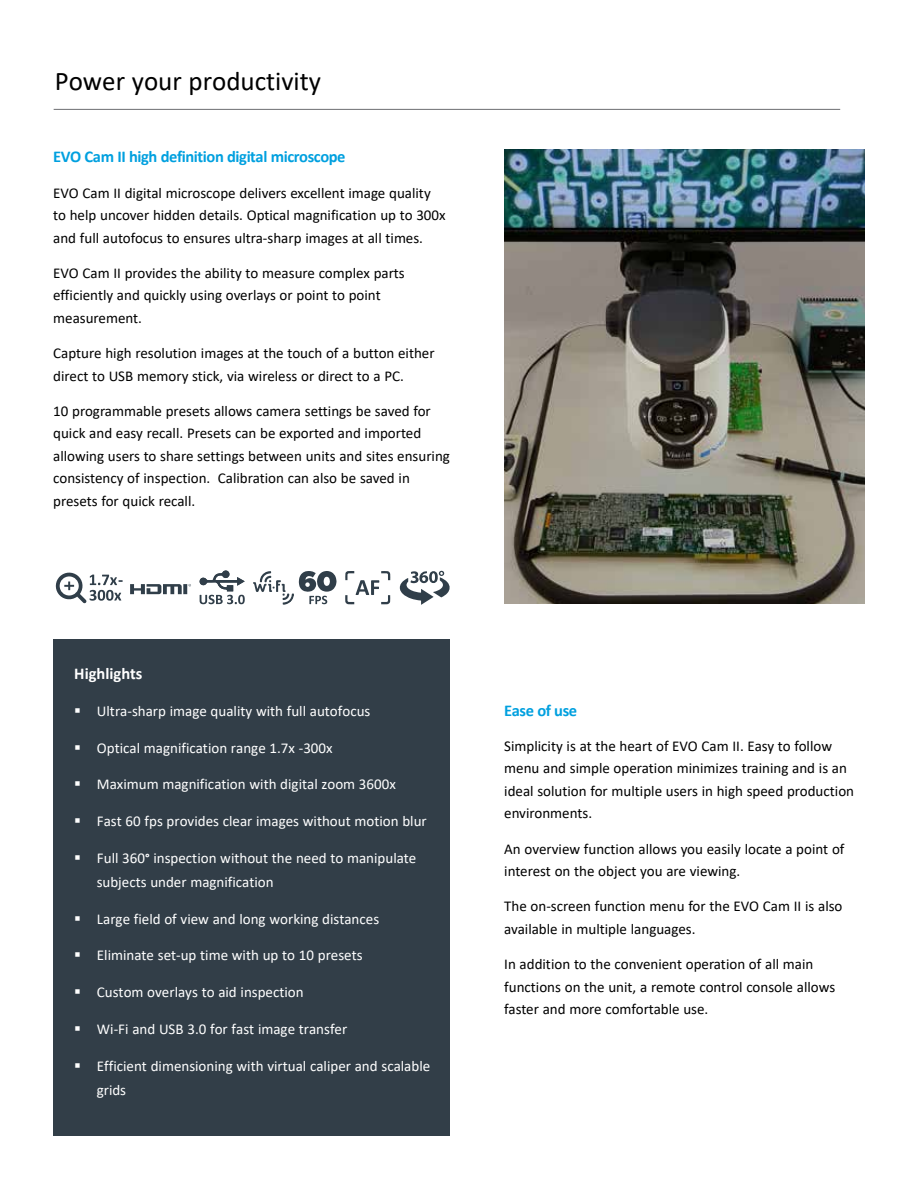
<style>
.page{position:relative;width:918px;height:1188px;background:#fff}
.page>*{position:absolute;margin:0;border:0;box-sizing:border-box;transform-origin:0 0}
.t1{font:27px "Calibri";color:#000}
.t2{font:700 16.5px "Calibri";letter-spacing:-.025em;color:#00a0df}
.t3{font:700 16.5px "Calibri";color:#fff}
.t4{font:15px/22.5px "Calibri";color:#000}
.t5{font:15px/24px "Calibri";color:#fff}
.s1{font-weight:700;font-size:13.5px}
</style>
<div class="page">
<svg style="left:253px;top:571px;width:84px;height:34px"></svg>
<svg style="left:345px;top:571px;width:45px;height:33px"></svg>
<svg style="left:400px;top:571px;width:50px;height:34px"></svg>
<svg style="left:200px;top:570px;width:45px;height:34px"></svg>
<svg style="left:55px;top:572px;width:68px;height:31px"></svg>
<svg style="left:130px;top:584px;width:61px;height:10px"></svg>
<div style="left:53px;top:639px;width:397px;height:496px;background:#323e48"></div>
<hr style="left:54px;top:109px;width:786px;height:1px;background:#6d6e71">
<img style="left:504px;top:150px;width:361px;height:454px">
<h1 class="t1" style="left:55px;top:62px;width:268px">Power your productivity</h1>
<p class="t2" style="left:53px;top:145px;width:294px">EVO Cam II high definition digital microscope</p>
<p class="t4" style="left:53px;top:181px;width:394px">EVO Cam II digital microscope delivers excellent image quality to help uncover hidden details. Optical magnification up to 300x and full autofocus to ensures ultra-sharp images at all times.</p>
<p class="t4" style="left:53px;top:261px;width:353px">EVO Cam II provides the ability to measure complex parts efficiently and quickly using overlays or point to point measurement.</p>
<p class="t4" style="left:53px;top:341px;width:383px">Capture high resolution images at the touch of a button either direct to USB memory stick, via wireless or direct to a PC.</p>
<p class="t4" style="left:53px;top:399px;width:398px">10 programmable presets allows camera settings be saved for quick and easy recall. Presets can be exported and imported allowing users to share settings between units and sites ensuring consistency of inspection. Calibration can also be saved in presets for quick recall.</p>
<p class="t3" style="left:74px;top:662px;width:70px">Highlights</p>
<p class="t5" style="left:74px;top:699px;width:298px">▪ Ultra-sharp image quality with full autofocus</p>
<p class="t5" style="left:74px;top:735px;width:260px">▪ Optical magnification range 1.7x -300x</p>
<p class="t5" style="left:74px;top:772px;width:323px">▪ Maximum magnification with digital zoom 3600x</p>
<p class="t5" style="left:74px;top:809px;width:354px">▪ Fast 60 fps provides clear images without motion blur</p>
<p class="t5" style="left:97px;top:846px;width:321px;text-indent:-22px">▪ Full 360<span class="s1">°</span> inspection without the need to manipulate subjects under magnification</p>
<p class="t5" style="left:74px;top:906px;width:306px">▪ Large field of view and long working distances</p>
<p class="t5" style="left:74px;top:943px;width:290px">▪ Eliminate set-up time with up to 10 presets</p>
<p class="t5" style="left:74px;top:980px;width:231px">▪ Custom overlays to aid inspection</p>
<p class="t5" style="left:74px;top:1017px;width:275px">▪ Wi-Fi and USB 3.0 for fast image transfer</p>
<p class="t5" style="left:97px;top:1053px;width:335px;text-indent:-22px">▪ Efficient dimensioning with virtual caliper and scalable grids</p>
<p class="t2" style="left:504px;top:699px;width:75px">Ease of use</p>
<p class="t4" style="left:504px;top:734px;width:351px">Simplicity is at the heart of EVO Cam II. Easy to follow menu and simple operation minimizes training and is an ideal solution for multiple users in high speed production environments.</p>
<p class="t4" style="left:504px;top:837px;width:342px">An overview function allows you easily locate a point of interest on the object you are viewing.</p>
<p class="t4" style="left:504px;top:895px;width:340px">The on-screen function menu for the EVO Cam II is also available in multiple languages.</p>
<p class="t4" style="left:504px;top:953px;width:332px">In addition to the convenient operation of all main functions on the unit, a remote control console allows faster and more comfortable use.</p>
</div>
